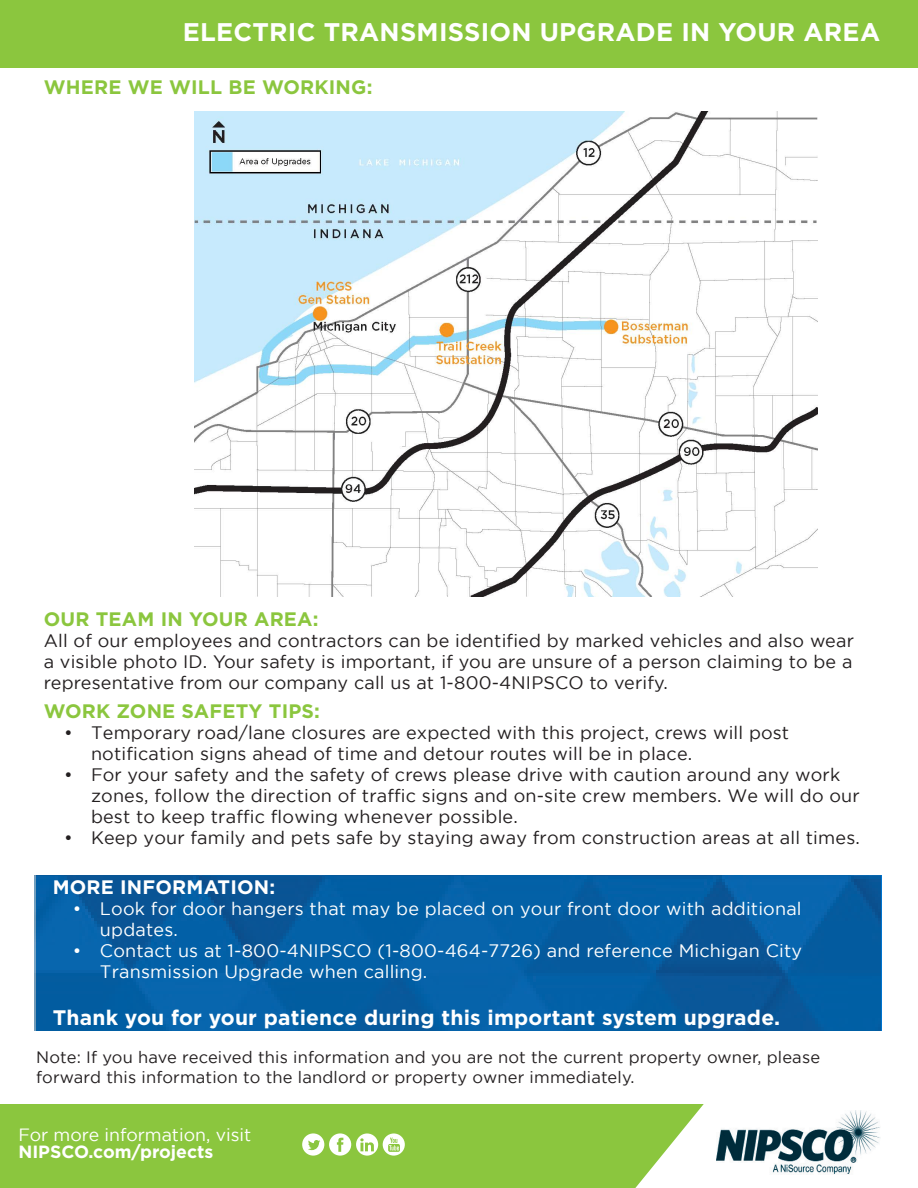
<style>
.page{position:relative;width:918px;height:1188px;background:#fff}
.page>*{position:absolute;margin:0;border:0;box-sizing:border-box;transform-origin:0 0}
.t1{font:700 25.5px "Gotham";letter-spacing:.01em;color:#fff}
.t2{font:700 21px "Gotham";letter-spacing:.01em;color:#fff}
.t3{font:700 19.5px "Gotham";letter-spacing:.01em;color:#8bc63e}
.t4{font:700 19.5px "Gotham";letter-spacing:.01em;color:#fff}
.t5{font:18px/21px "Gotham";letter-spacing:.01em;color:#231f20}
.t6{font:18px/21px "Gotham";letter-spacing:.01em;color:#fff}
.t7{font:17.7px/17.7px "Gotham";color:#fff}
.t8{font:16.5px/19.8px "Gotham";letter-spacing:.01em;color:#231f20}
.s1{font-weight:700}
</style>
<div class="page">
<div style="left:0;top:0;width:918px;height:68px;background:#8bc63e"></div>
<div style="left:0;top:1104px;width:704px;height:84px;background:#8bc63e"></div>
<svg style="left:302px;top:1133px;width:103px;height:23px"></svg>
<img style="left:717px;top:1111px;width:163px;height:63px">
<img style="left:34px;top:876px;width:846px;height:155px">
<img style="left:195px;top:112px;width:623px;height:484px">
<p class="t1" style="left:183px;top:17px;width:699px">ELECTRIC TRANSMISSION UPGRADE IN YOUR AREA</p>
<p class="t3" style="left:44px;top:76px;width:330px">WHERE WE WILL BE WORKING:</p>
<p class="t3" style="left:44px;top:608px;width:276px">OUR TEAM IN YOUR AREA:</p>
<p class="t5" style="left:44px;top:630px;width:812px;text-align:justify">All of our employees and contractors can be identified by marked vehicles and also wear a visible photo ID. Your safety is important, if you are unsure of a person claiming to be a representative from our company call us at 1-800-4NIPSCO to verify.</p>
<p class="t3" style="left:44px;top:700px;width:278px">WORK ZONE SAFETY TIPS:</p>
<p class="t5" style="left:91px;top:722px;width:700px;text-indent:-27px">• Temporary road/lane closures are expected with this project, crews will post notification signs ahead of time and detour routes will be in place.</p>
<p class="t5" style="left:91px;top:764px;width:770px;text-indent:-27px">• For your safety and the safety of crews please drive with caution around any work zones, follow the direction of traffic signs and on-site crew members. We will do our best to keep traffic flowing whenever possible.</p>
<p class="t5" style="left:64px;top:827px;width:797px">• Keep your family and pets safe by staying away from construction areas at all times.</p>
<p class="t4" style="left:53px;top:876px;width:224px">MORE INFORMATION:</p>
<p class="t6" style="left:100px;top:898px;width:703px;text-indent:-27px">• Look for door hangers that may be placed on your front door with additional updates.</p>
<p class="t6" style="left:100px;top:940px;width:704px;text-indent:-27px">• Contact us at 1-800-4NIPSCO (1-800-464-7726) and reference Michigan City<br>Transmission Upgrade when calling.</p>
<p class="t2" style="left:53px;top:1005px;width:729px">Thank you for your patience during this important system upgrade.</p>
<p class="t8" style="left:36px;top:1047px;width:786px">Note: If you have received this information and you are not the current property owner, please forward this information to the landlord or property owner immediately.</p>
<p class="t7" style="left:18px;top:1125px;width:235px">For more information, visit<br><span class="s1">NIPSCO.com/projects</span></p>
</div>
